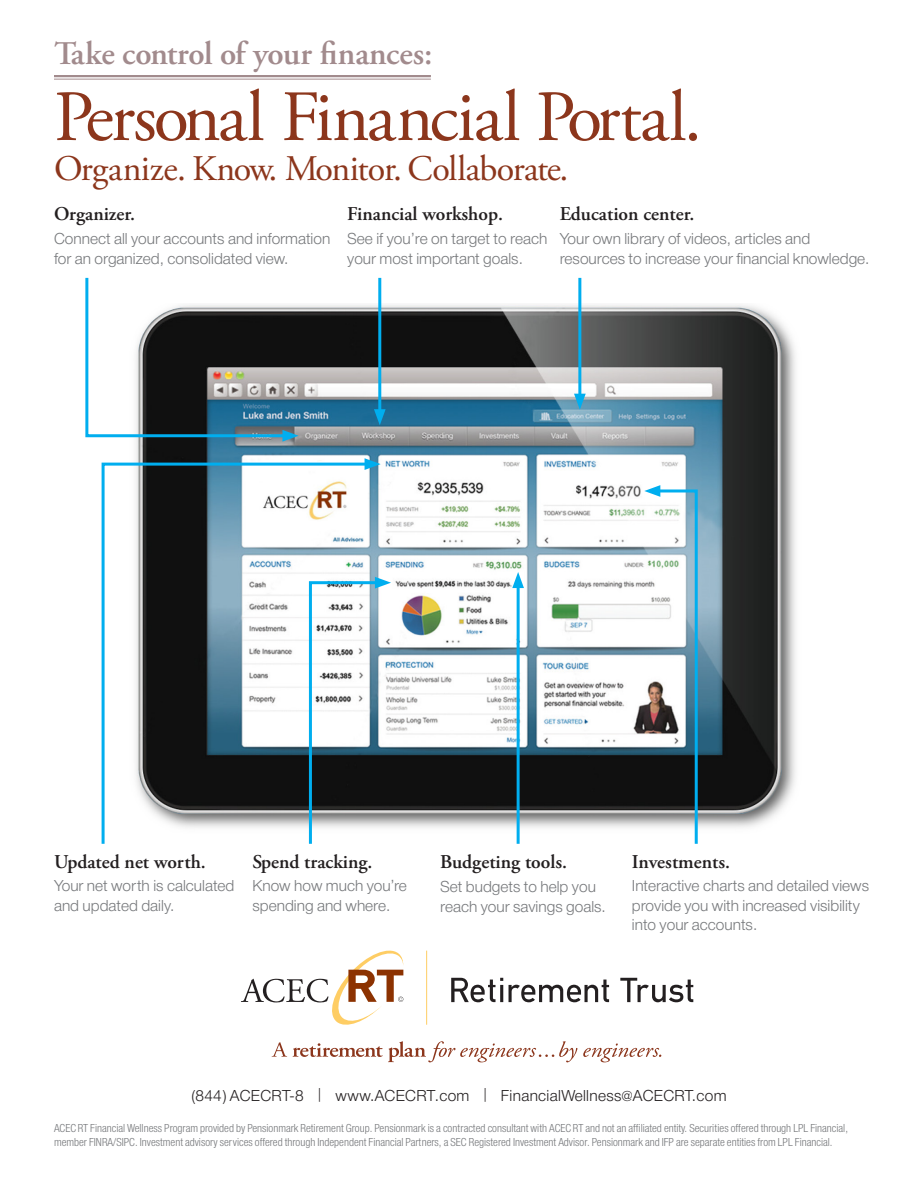
<style>
.page{position:relative;width:918px;height:1188px;background:#fff}
.page>*{position:absolute;margin:0;border:0;box-sizing:border-box;transform-origin:0 0}
.t1{font:72px "Adobe Garamond Pro";letter-spacing:-.03em;color:#8c361c}
.t2{font:36px "Adobe Garamond Pro";letter-spacing:-.02em;color:#8c361c}
.t3{font:600 33px "Adobe Garamond Pro";letter-spacing:-.005em;color:#a28b8d}
.t4{font:600 19.5px "Adobe Garamond Pro";color:#231f20}
.t5{font:16.5px/19.5px "Helvetica Neue H45";color:#76787b}
.t6{font:16.5px "Helvetica Neue H45";letter-spacing:.02em;color:#231f20}
.t7{font:12px/13.5px "Helvetica Neue H47";color:#76787b}
.s1{font-size:15px}
</style>
<div class="page">
<svg style="left:451px;top:978px;width:52px;height:24px"></svg>
<hr style="left:500px;top:985px;width:3px;height:17px;background:#231f20">
<svg style="left:509px;top:980px;width:100px;height:22px"></svg>
<svg style="left:620px;top:978px;width:73px;height:24px"></svg>
<hr style="left:426px;top:951px;width:1px;height:74px;background:#fecd64">
<svg style="left:241px;top:950px;width:162px;height:75px"></svg>
<svg style="left:272px;top:1041px;width:389px;height:21px"></svg>
<hr style="left:54px;top:75px;width:377px;height:2px;background:#a28b8d">
<hr style="left:54px;top:79px;width:377px;height:1px;background:#a28b8d">
<img style="left:136px;top:303px;width:660px;height:541px">
<svg style="left:85px;top:277px;width:214px;height:165px"></svg>
<svg style="left:101px;top:461px;width:272px;height:383px"></svg>
<svg style="left:365px;top:458px;width:16px;height:12px"></svg>
<svg style="left:307px;top:577px;width:84px;height:267px"></svg>
<svg style="left:644px;top:485px;width:55px;height:359px"></svg>
<hr style="left:378px;top:278px;width:3px;height:137px;background:#00aeef">
<svg style="left:374px;top:409px;width:12px;height:16px"></svg>
<hr style="left:578px;top:278px;width:3px;height:121px;background:#00aeef">
<svg style="left:574px;top:394px;width:12px;height:16px"></svg>
<hr style="left:517px;top:582px;width:3px;height:262px;background:#00aeef">
<svg style="left:512px;top:572px;width:12px;height:16px"></svg>
<p class="t3" style="left:54px;top:35px;width:380px">Take control of your finances:</p>
<p class="t1" style="left:54px;top:74px;width:649px">Personal Financial Portal.</p>
<p class="t2" style="left:54px;top:147px;width:516px">Organize. Know. Monitor. Collaborate.</p>
<p class="t4" style="left:54px;top:203px;width:83px">Organizer.</p>
<p class="t5" style="left:54px;top:230px;width:278px">Connect all your accounts and information for an organized, consolidated view.</p>
<p class="t4" style="left:347px;top:203px;width:157px">Financial workshop.</p>
<p class="t5" style="left:347px;top:230px;width:202px">See if you’re on target to reach your most important goals.</p>
<p class="t4" style="left:560px;top:203px;width:136px">Education center.</p>
<p class="t5" style="left:560px;top:230px;width:252px">Your own library of videos, articles and</p>
<p class="t5" style="left:560px;top:250px;width:311px">resources to increase your financial knowledge.</p>
<p class="t4" style="left:54px;top:851px;width:153px">Updated net worth.</p>
<p class="t5" style="left:54px;top:877px;width:182px">Your net worth is calculated and updated daily.</p>
<p class="t4" style="left:252px;top:851px;width:122px">Spend tracking.</p>
<p class="t5" style="left:252px;top:877px;width:156px">Know how much you’re spending and where.</p>
<p class="t4" style="left:440px;top:851px;width:129px">Budgeting tools.</p>
<p class="t5" style="left:440px;top:878px;width:167px">Set budgets to help you reach your savings goals.</p>
<p class="t4" style="left:632px;top:851px;width:100px">Investments.</p>
<p class="t5" style="left:632px;top:877px;width:239px">Interactive charts and detailed views provide you with increased visibility</p>
<p class="t5" style="left:632px;top:916px;width:127px">into your accounts.</p>
<p class="t6" style="left:191px;top:1084px;width:537px">(844) ACECRT-8 | www.ACECRT.com | FinancialWellness<span class="s1">@</span>ACECRT.com</p>
<p class="t7" style="left:54px;top:1122px;width:796px">ACEC RT Financial Wellness Program provided by Pensionmark Retirement Group. Pensionmark is a contracted consultant with ACEC RT and not an affiliated entity. Securities offered through LPL Financial, member FINRA/SIPC. Investment advisory services offered through Independent Financial Partners, a SEC Registered Investment Advisor. Pensionmark and IFP are separate entities from LPL Financial.</p>
</div>
